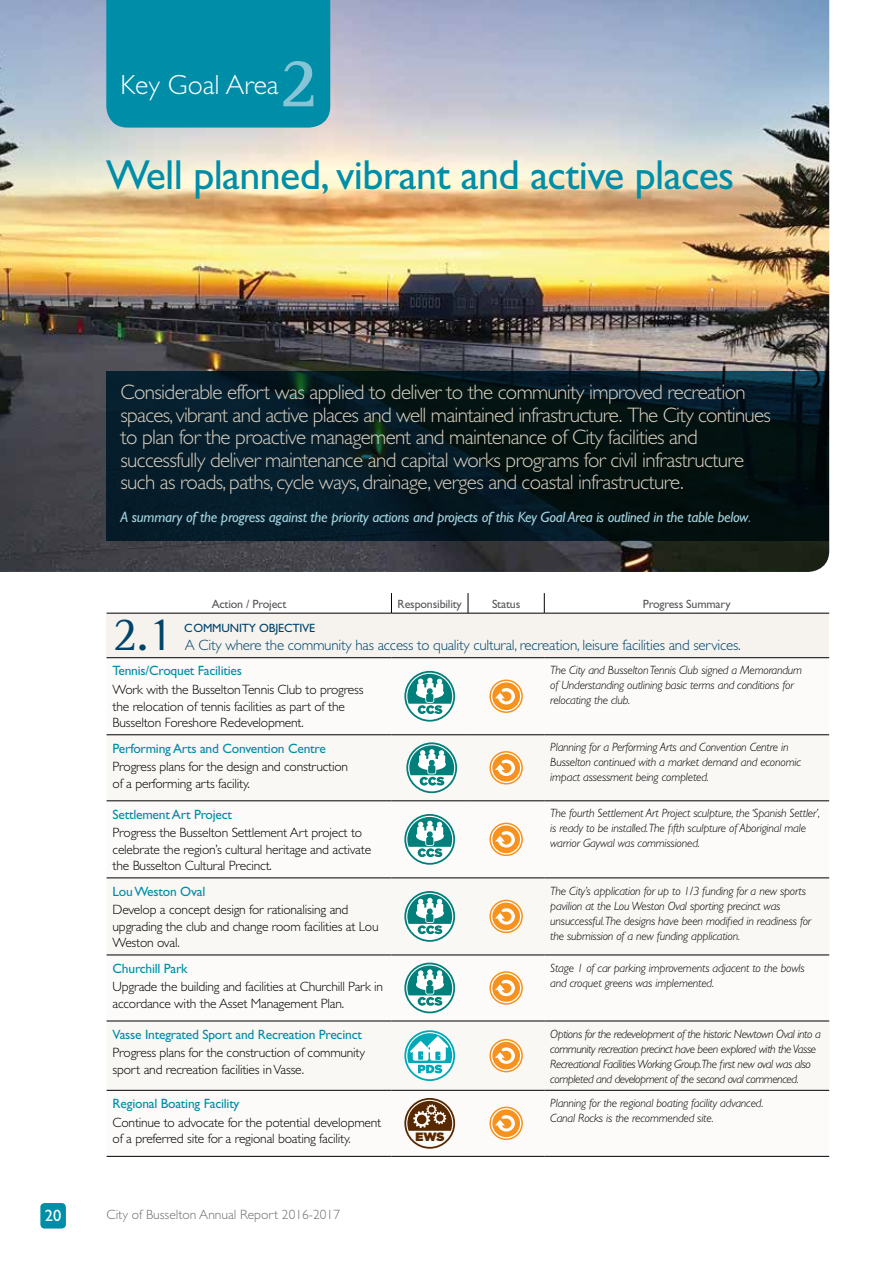
<style>
.page{position:relative;width:893px;height:1263px;background:#fff}
.page>*{position:absolute;margin:0;border:0;box-sizing:border-box;transform-origin:0 0}
.t1{font:700 72px "Rotis Semi Serif Std";color:#86c5d5}
.t2{font:48.45px "Rotis Semi Serif Std";color:#00446a}
.t3{font:42px "Gill Sans";letter-spacing:-.015em;color:#008da8}
.t4{font:300 27.75px "Gill Sans";color:#fff}
.t5{font:300 21px/22.5px "Gill Sans";letter-spacing:-.03em;color:#d8cfc0}
.t6{font:16.5px "Gill Sans";color:#fff}
.t7{font:italic 15px "Gill Sans";letter-spacing:-.02em;color:#a2d1dd}
.t8{font:300 15px "Gill Sans";letter-spacing:-.015em;color:#00446a}
.t9{font:300 13.5px/18.6px "Gill Sans";letter-spacing:-.015em;color:#000}
.t10{font:300 13.5px "Gill Sans";color:#6d6e71}
.t11{font:italic 300 12px/15px "Gill Sans";letter-spacing:-.015em;color:#000}
.t12{font:italic 300 12px/15px "Gill Sans";letter-spacing:-.035em;color:#000}
.t13{font:12px "Gill Sans";letter-spacing:-.015em;color:#58595b}
.t14{font:12px "Gill Sans";letter-spacing:-.015em;color:#00446a}
.t15{font:900 12px "Gotham";color:#582900}
.s1{font-weight:300;font-style:normal}
.s2{font-weight:400;color:#008da8}
</style>
<div class="page">
<img style="left:0;top:0;width:829px;height:572px">
<div style="left:40px;top:1203px;width:26px;height:25px;background:#008da8;border-radius:4px"></div>
<div style="left:106px;top:0;width:224px;height:128px;background:#008da8"></div>
<svg style="left:107px;top:371px;width:722px;height:169px;background:#04181f"></svg>
<div style="left:107px;top:613px;width:722px;height:45px;background:#f6f3ee"></div>
<svg style="left:107px;top:658px;width:722px;height:498px"></svg>
<div style="left:107px;top:735px;width:722px;height:355px;background:#faf8f5"></div>
<hr style="left:107px;top:1021px;width:284px;height:1px;background:#000">
<hr style="left:391px;top:1021px;width:77px;height:1px;background:#000">
<hr style="left:468px;top:1021px;width:76px;height:1px;background:#000">
<hr style="left:544px;top:1021px;width:285px;height:1px;background:#000">
<hr style="left:107px;top:1090px;width:284px;height:1px;background:#000">
<hr style="left:391px;top:1090px;width:77px;height:1px;background:#000">
<hr style="left:468px;top:1090px;width:76px;height:1px;background:#000">
<hr style="left:544px;top:1090px;width:285px;height:1px;background:#000">
<hr style="left:107px;top:1156px;width:284px;height:1px;background:#000">
<hr style="left:391px;top:1156px;width:77px;height:1px;background:#000">
<hr style="left:468px;top:1156px;width:76px;height:1px;background:#000">
<hr style="left:544px;top:1156px;width:285px;height:1px;background:#000">
<hr style="left:107px;top:613px;width:284px;height:1px;background:#000">
<hr style="left:391px;top:613px;width:77px;height:1px;background:#000">
<hr style="left:468px;top:613px;width:76px;height:1px;background:#000">
<hr style="left:544px;top:613px;width:285px;height:1px;background:#000">
<hr style="left:107px;top:878px;width:284px;height:1px;background:#000">
<hr style="left:468px;top:878px;width:76px;height:1px;background:#000">
<hr style="left:544px;top:878px;width:285px;height:1px;background:#000">
<hr style="left:107px;top:955px;width:284px;height:1px;background:#000">
<hr style="left:468px;top:955px;width:76px;height:1px;background:#000">
<hr style="left:544px;top:955px;width:285px;height:1px;background:#000">
<hr style="left:107px;top:657px;width:284px;height:1px;background:#000">
<hr style="left:391px;top:657px;width:77px;height:1px;background:#000">
<hr style="left:468px;top:657px;width:76px;height:1px;background:#000">
<hr style="left:544px;top:657px;width:285px;height:1px;background:#000">
<hr style="left:107px;top:734px;width:284px;height:1px;background:#000">
<hr style="left:391px;top:734px;width:77px;height:1px;background:#000">
<hr style="left:468px;top:734px;width:76px;height:1px;background:#000">
<hr style="left:544px;top:734px;width:285px;height:1px;background:#000">
<hr style="left:107px;top:800px;width:284px;height:1px;background:#000">
<hr style="left:391px;top:800px;width:77px;height:1px;background:#000">
<hr style="left:468px;top:800px;width:76px;height:1px;background:#000">
<hr style="left:544px;top:800px;width:285px;height:1px;background:#000">
<hr style="left:391px;top:878px;width:77px;height:1px;background:#000">
<hr style="left:391px;top:955px;width:77px;height:1px;background:#000">
<svg style="left:391px;top:593px;width:1px;height:20px"></svg>
<svg style="left:468px;top:593px;width:1px;height:20px"></svg>
<svg style="left:544px;top:593px;width:1px;height:20px"></svg>
<svg style="left:404px;top:671px;width:51px;height:51px"></svg>
<svg style="left:489px;top:679px;width:34px;height:34px"></svg>
<svg style="left:406px;top:742px;width:51px;height:51px"></svg>
<svg style="left:489px;top:751px;width:34px;height:33px"></svg>
<svg style="left:404px;top:814px;width:51px;height:51px"></svg>
<svg style="left:489px;top:823px;width:34px;height:33px"></svg>
<svg style="left:404px;top:891px;width:51px;height:51px"></svg>
<svg style="left:489px;top:900px;width:34px;height:33px"></svg>
<svg style="left:404px;top:962px;width:51px;height:51px"></svg>
<svg style="left:489px;top:971px;width:34px;height:34px"></svg>
<svg style="left:404px;top:1030px;width:51px;height:51px"></svg>
<svg style="left:489px;top:1039px;width:34px;height:33px"></svg>
<svg style="left:404px;top:1098px;width:51px;height:51px"></svg>
<svg style="left:489px;top:1106px;width:34px;height:34px"></svg>
<p class="t1" style="left:279px;top:39px;width:42px">2</p>
<p class="t4" style="left:120px;top:69px;width:160px">Key Goal Area</p>
<p class="t3" style="left:106px;top:151px;width:630px">Well planned, vibrant and active places</p>
<p class="t5" style="left:120px;top:381px;width:652px">Considerable effort was applied to deliver to the community improved recreation spaces, vibrant and active places and well maintained infrastructure. The City continues to plan for the proactive management and maintenance of City facilities and successfully deliver maintenance and capital works programs for civil infrastructure such as roads, paths, cycle ways, drainage, verges and coastal infrastructure.</p>
<p class="t7" style="left:120px;top:509px;width:630px">A summary of the progress against the priority actions and projects of this Key Goal Area is outlined in the table below<span class="s1">.</span></p>
<p class="t13" style="left:212px;top:597px;width:76px">Action / Project</p>
<p class="t13" style="left:398px;top:597px;width:66px">Responsibility</p>
<p class="t13" style="left:492px;top:597px;width:30px">Status</p>
<p class="t13" style="left:643px;top:597px;width:89px">Progress Summary</p>
<p class="t2" style="left:113px;top:605px;width:62px">2.1</p>
<p class="t14" style="left:184px;top:621px;width:133px">COMMUNITY OBJECTIVE</p>
<p class="t8" style="left:185px;top:637px;width:556px">A City where the community has access to quality cultural, recreation, leisure facilities and services.</p>
<p class="t9" style="left:113px;top:662px;width:253px"><span class="s2">Tennis/Croquet Facilities<br></span>Work with the Busselton Tennis Club to progress</p>
<p class="t9" style="left:113px;top:698px;width:234px;line-height:16.5px">the relocation of tennis facilities as part of the<br>Busselton Foreshore Redevelopment.</p>
<p class="t11" style="left:550px;top:663px;width:253px">The City and Busselton Tennis Club signed a Memorandum of Understanding outlining basic terms and conditions for relocating the club.</p>
<p class="t9" style="left:113px;top:739px;width:237px"><span class="s2">Performing Arts and Convention Centre<br></span>Progress plans for the design and construction</p>
<p class="t9" style="left:113px;top:774px;width:138px">of a performing arts facility.</p>
<p class="t9" style="left:113px;top:805px;width:251px"><span class="s2">Settlement Art Project<br></span>Progress the Busselton Settlement Art project to</p>
<p class="t9" style="left:113px;top:841px;width:260px;line-height:16.5px">celebrate the region’s cultural heritage and activate the Busselton Cultural Precinct.</p>
<p class="t9" style="left:113px;top:882px;width:237px"><span class="s2">Lou Weston Oval<br></span>Develop a concept design for rationalising and</p>
<p class="t9" style="left:113px;top:918px;width:268px;line-height:16.5px">upgrading the club and change room facilities at Lou<br>Weston oval.</p>
<p class="t9" style="left:113px;top:959px;width:272px"><span class="s2">Churchill Park<br></span>Upgrade the building and facilities at Churchill Park in</p>
<p class="t9" style="left:113px;top:994px;width:232px">accordance with the Asset Management Plan.</p>
<p class="t9" style="left:113px;top:1025px;width:254px"><span class="s2">Vasse Integrated Sport and Recreation Precinct<br></span>Progress plans for the construction of community</p>
<p class="t9" style="left:113px;top:1060px;width:192px">sport and recreation facilities in Vasse.</p>
<p class="t9" style="left:113px;top:1094px;width:270px"><span class="s2">Regional Boating Facility<br></span>Continue to advocate for the potential development</p>
<p class="t9" style="left:113px;top:1129px;width:239px">of a preferred site for a regional boating facility.</p>
<p class="t15" style="left:415px;top:1130px;width:31px">EWS</p>
<p class="t6" style="left:45px;top:1206px;width:18px">20</p>
<p class="t10" style="left:107px;top:1207px;width:235px">City of Busselton Annual Report 2016-2017</p>
<p class="t11" style="left:550px;top:740px;width:252px">Planning for a Performing Arts and Convention Centre in<br>Busselton continued with a market demand and economic impact assessment being completed.</p>
<p class="t11" style="left:550px;top:806px;width:271px">The fourth Settlement Art Project sculpture, the ‘Spanish Settler’, is ready to be installed.The fifth sculpture of Aboriginal male warrior Gaywal was commissioned.</p>
<p class="t11" style="left:550px;top:883px;width:262px">The City’s application for up to 1/3 funding for a new sports pavilion at the Lou Weston Oval sporting precinct was unsuccessful.The designs have been modified in readiness for the submission of a new funding application.</p>
<p class="t11" style="left:550px;top:960px;width:256px">Stage 1 of car parking improvements adjacent to the bowls and croquet greens was implemented.</p>
<p class="t12" style="left:550px;top:1026px;width:272px">Options for the redevelopment of the historic Newtown Oval into a community recreation precinct have been explored with the Vasse Recreational Facilities Working Group.The first new oval was also completed and development of the second oval commenced.</p>
<p class="t11" style="left:550px;top:1095px;width:215px">Planning for the regional boating facility advanced.<br>Canal Rocks is the recommended site.</p>
</div>
